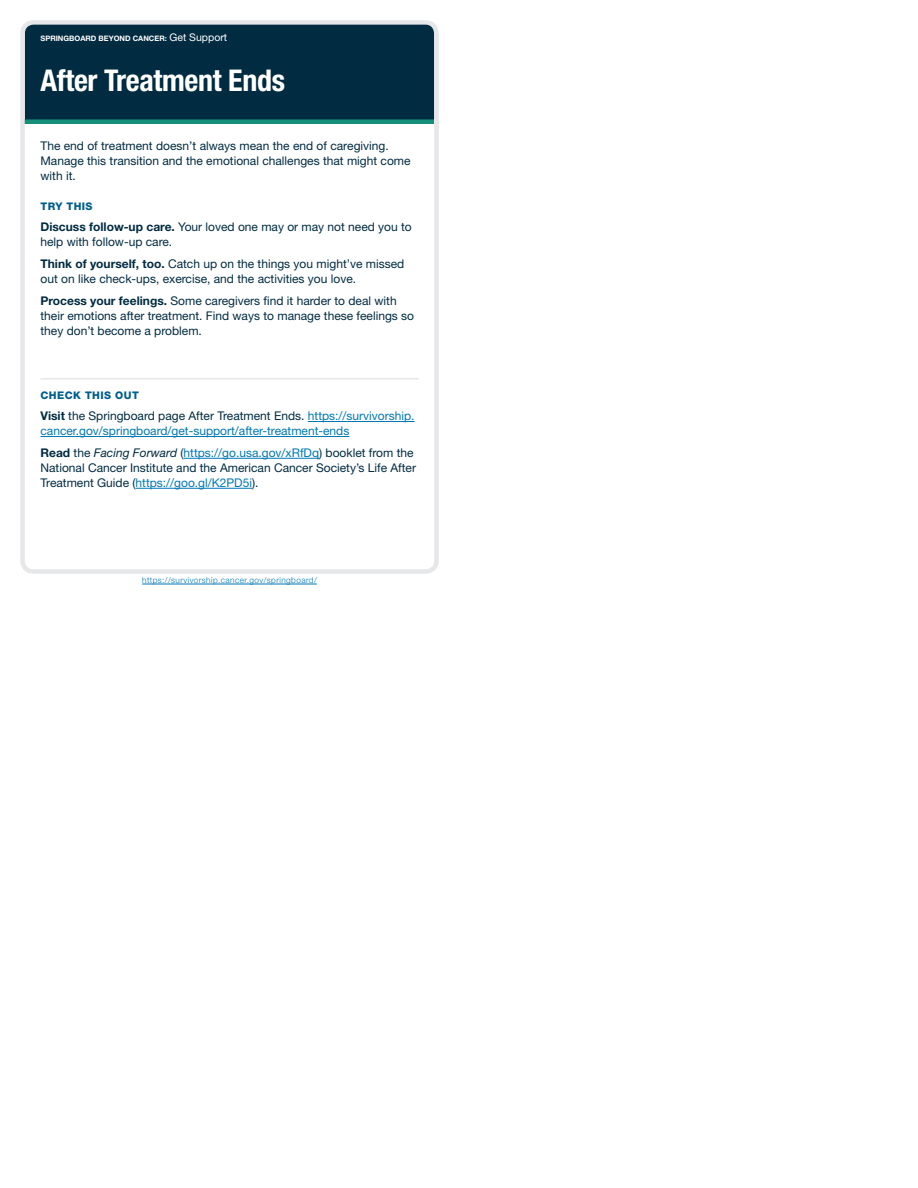
<style>
.page{position:relative;width:918px;height:1188px;background:#fff}
.page>*{position:absolute;margin:0;border:0;box-sizing:border-box;transform-origin:0 0}
.t1{font:700 condensed 30px "Helvetica Neue LT Std";letter-spacing:-.01em;color:#fff}
.t2{font:12px/15px "Helvetica Neue LT Std";color:#002b41}
.t3{font:12px/15px "Helvetica Neue LT Pro";color:#002b41}
.t4{font:12px/15px "Helvetica Neue LT Std";color:#0078b4}
.t5{font:800 10.5px "Helvetica Neue LT Std";letter-spacing:.04em;color:#005e8c}
.t6{font:300 8.25px "Helvetica Neue LT Std";letter-spacing:.05em;color:#0078b4}
.t7{font:700 7.5px "Helvetica Neue LT Std";color:#fff}
.s1{font-weight:400;font-size:10.5px}
.s2{font-weight:700}
.s3{font-weight:700;color:#002b41}
.s4{color:#002b41}
.s5{font-style:italic}
.s6{color:#0078b4}
</style>
<div class="page">
<hr style="left:40px;top:378px;width:378px;height:2px;background:#e6e7e9">
<div style="left:25px;top:119px;width:409px;height:5px;background:#158f7a"></div>
<div style="left:20px;top:20px;width:419px;height:554px;border:4px solid #e6e7e9;border-radius:11px"></div>
<div style="left:25px;top:25px;width:409px;height:94px;background:#002b41"></div>
<hr style="left:142px;top:584px;width:175px;height:1px;background:#0078b4">
<hr style="left:308px;top:421px;width:107px;height:1px;background:#0078b4">
<hr style="left:40px;top:436px;width:309px;height:1px;background:#0078b4">
<hr style="left:184px;top:458px;width:135px;height:1px;background:#0078b4">
<hr style="left:136px;top:488px;width:116px;height:1px;background:#0078b4">
<p class="t7" style="left:40px;top:33px;width:188px">SPRINGBOARD BEYOND CANCER: <span class="s1">Get Support</span></p>
<h2 class="t1" style="left:40px;top:62px;width:246px">After Treatment Ends</h2>
<p class="t3" style="left:40px;top:138px;width:372px">The end of treatment doesn’t always mean the end of caregiving.<br>Manage this transition and the emotional challenges that might come with it.</p>
<h3 class="t5" style="left:40px;top:200px;width:54px">TRY THIS</h3>
<p class="t2" style="left:40px;top:219px;width:373px"><span class="s2">Discuss follow-up care.</span> Your loved one may or may not need you to help with follow-up care.</p>
<p class="t2" style="left:40px;top:256px;width:365px"><span class="s2">Think of yourself, too.</span> Catch up on the things you might’ve missed out on like check-ups, exercise, and the activities you love.</p>
<p class="t2" style="left:40px;top:293px;width:375px"><span class="s2">Process your feelings.</span> Some caregivers find it harder to deal with their emotions after treatment. Find ways to manage these feelings so they don’t become a problem.</p>
<h3 class="t5" style="left:40px;top:389px;width:100px">CHECK THIS OUT</h3>
<p class="t4" style="left:40px;top:408px;width:376px"><span class="s3">Visit</span> <span class="s4">the Springboard page After Treatment Ends.</span> https://survivorship. cancer.gov/springboard/get-support/after-treatment-ends</p>
<p class="t2" style="left:40px;top:445px;width:377px"><span class="s2">Read</span> the <span class="s5">Facing Forward</span> (<span class="s6">https://go.usa.gov/xRfDq</span>) booklet from the<br>National Cancer Institute and the American Cancer Society’s Life After<br>Treatment Guide (<span class="s6">https://goo.gl/K2PD5i</span>).</p>
<p class="t6" style="left:142px;top:575px;width:176px">https://survivorship.cancer.gov/springboard/</p>
</div>
